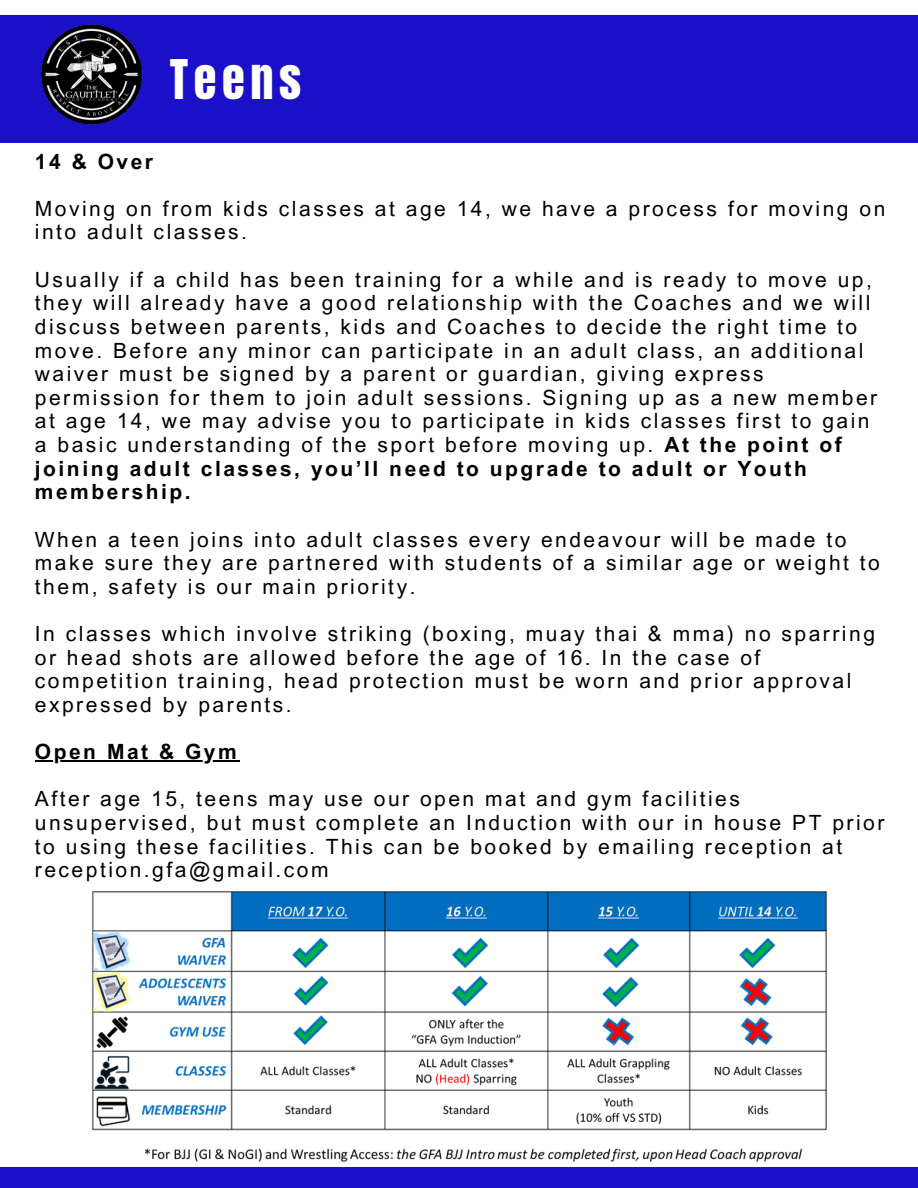
<style>
.page{position:relative;width:918px;height:1188px;background:#fff}
.page>*{position:absolute;margin:0;border:0;box-sizing:border-box;transform-origin:0 0}
.t1{font:46.5px "Anton";letter-spacing:.12em;color:#fff}
.t2{font:21px/23.7px "Arial MT Pro";letter-spacing:.12em;color:#000}
.t3{font:700 21px "Arial MT Pro";letter-spacing:.12em;color:#000}
.s1{font-weight:700}
</style>
<div class="page">
<div style="left:0;top:1168px;width:918px;height:20px;background:#1910c8"></div>
<div style="left:0;top:16px;width:918px;height:127px;background:#1910c8"></div>
<img style="left:35px;top:15px;width:114px;height:110px">
<hr style="left:35px;top:760px;width:204px;height:1px;background:#000">
<img style="left:92px;top:891px;width:734px;height:277px">
<p class="t1" style="left:170px;top:46px;width:133px">Teens</p>
<p class="t3" style="left:35px;top:153px;width:120px">14 &amp; Over</p>
<h1 class="t2" style="left:35px;top:199px;width:852px">Moving on from kids classes at age 14, we have a process for moving on into adult classes.</h1>
<h2 class="t2" style="left:35px;top:270px;width:844px">Usually if a child has been training for a while and is ready to move up, they will already have a good relationship with the Coaches and we will discuss between parents, kids and Coaches to decide the right time to move. Before any minor can participate in an adult class, an additional waiver must be signed by a parent or guardian, giving express permission for them to join adult sessions. Signing up as a new member at age 14, we may advise you to participate in kids classes first to gain a basic understanding of the sport before moving up. <span class="s1">At the point of joining adult classes, you’ll need to upgrade to adult or Youth membership.</span></h2>
<p class="t2" style="left:35px;top:530px;width:847px">When a teen joins into adult classes every endeavour will be made to make sure they are partnered with students of a similar age or weight to them, safety is our main priority.</p>
<p class="t2" style="left:35px;top:624px;width:842px">In classes which involve striking (boxing, muay thai &amp; mma) no sparring or head shots are allowed before the age of 16. In the case of competition training, head protection must be worn and prior approval expressed by parents.</p>
<p class="t3" style="left:35px;top:744px;width:203px">Open Mat &amp; Gym</p>
<p class="t2" style="left:35px;top:790px;width:851px">After age 15, teens may use our open mat and gym facilities unsupervised, but must complete an Induction with our in house PT prior to using these facilities. This can be booked by emailing reception at reception.gfa@gmail.com</p>
</div>
